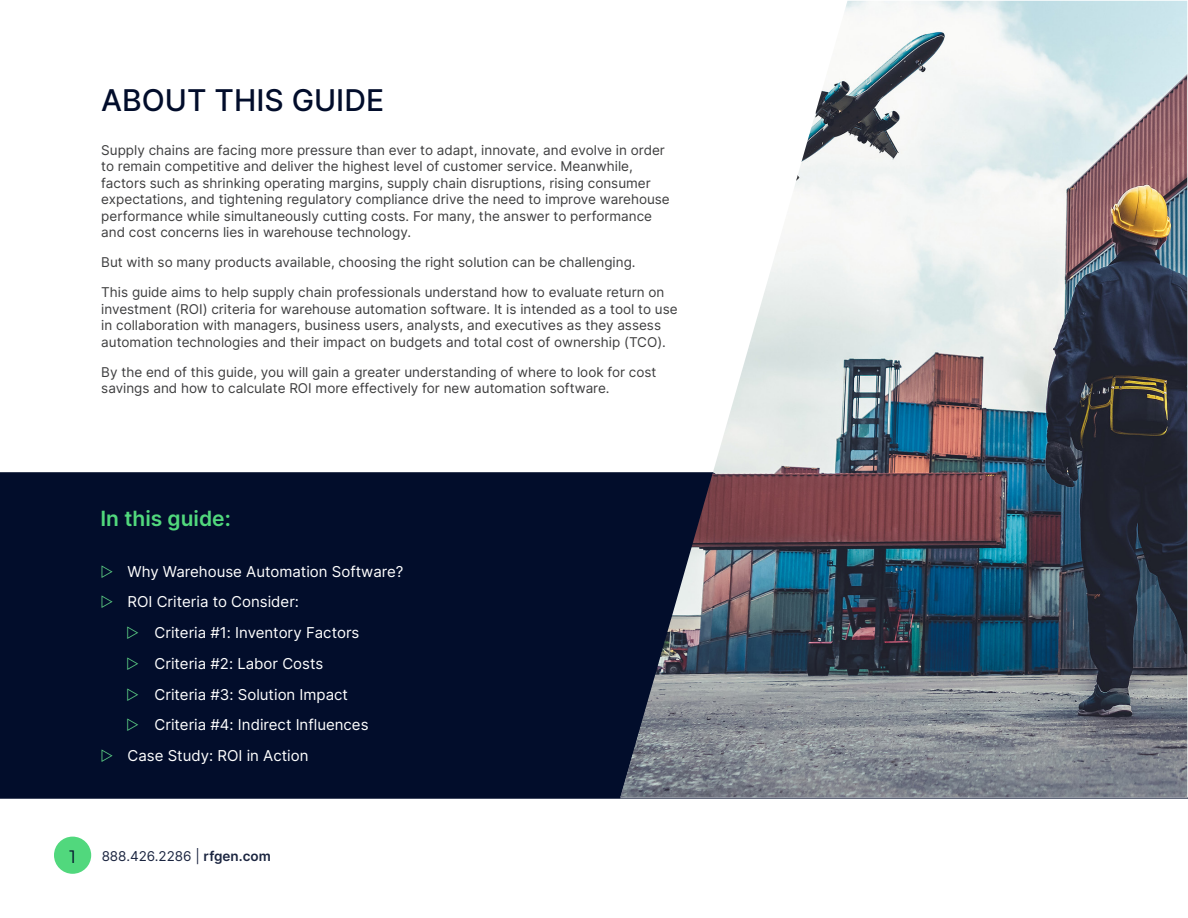
<style>
.page{position:relative;width:1188px;height:918px;background:#fff}
.page>*{position:absolute;margin:0;border:0;box-sizing:border-box;transform-origin:0 0}
.t1{font:500 30px "Inter";color:#020d2b}
.SubHeader{font:600 21px "Inter";color:#51d87d}
.t2{font:18px "Montserrat";color:#020d2b}
.t3{font:15px "Inter";color:#fff}
.t4{font:13.5px/16.5px "Inter";color:#3e3e3f}
.t5{font:13.5px "Inter";color:#1b2540}
.s1{font-weight:600}
</style>
<div class="page">
<div style="left:54px;top:837px;width:37px;height:37px;background:#51d87d;border-radius:50%"></div>
<hr style="left:0;top:798px;width:1188px;height:1px;background:#020d2b">
<div style="left:0;top:472px;width:714px;height:326px;background:#020d2b"></div>
<img style="left:620px;top:1px;width:567px;height:796px">
<svg style="left:102px;top:565px;width:11px;height:12px"></svg>
<svg style="left:102px;top:595px;width:11px;height:13px"></svg>
<svg style="left:127px;top:626px;width:11px;height:13px"></svg>
<svg style="left:127px;top:657px;width:11px;height:13px"></svg>
<svg style="left:127px;top:688px;width:11px;height:12px"></svg>
<svg style="left:127px;top:718px;width:11px;height:13px"></svg>
<svg style="left:102px;top:749px;width:11px;height:13px"></svg>
<p class="t1" style="left:101px;top:79px;width:284px">ABOUT THIS GUIDE</p>
<p class="t4" style="left:101px;top:141px;width:570px">Supply chains are facing more pressure than ever to adapt, innovate, and evolve in order to remain competitive and deliver the highest level of customer service. Meanwhile, factors such as shrinking operating margins, supply chain disruptions, rising consumer expectations, and tightening regulatory compliance drive the need to improve warehouse performance while simultaneously cutting costs. For many, the answer to performance and cost concerns lies in warehouse technology.</p>
<p class="t4" style="left:101px;top:254px;width:536px">But with so many products available, choosing the right solution can be challenging.</p>
<p class="t4" style="left:101px;top:284px;width:578px">This guide aims to help supply chain professionals understand how to evaluate return on investment (ROI) criteria for warehouse automation software. It is intended as a tool to use in collaboration with managers, business users, analysts, and executives as they assess automation technologies and their impact on budgets and total cost of ownership (TCO).</p>
<p class="t4" style="left:101px;top:363px;width:557px">By the end of this guide, you will gain a greater understanding of where to look for cost savings and how to calculate ROI more effectively for new automation software.</p>
<p class="SubHeader" style="left:101px;top:503px;width:132px">In this guide:</p>
<p class="t3" style="left:128px;top:560px;width:278px">Why Warehouse Automation Software?</p>
<p class="t3" style="left:128px;top:591px;width:173px">ROI Criteria to Consider:</p>
<p class="t3" style="left:155px;top:622px;width:206px">Criteria #1: Inventory Factors</p>
<p class="t3" style="left:155px;top:652px;width:170px">Criteria #2: Labor Costs</p>
<p class="t3" style="left:155px;top:683px;width:195px">Criteria #3: Solution Impact</p>
<p class="t3" style="left:155px;top:714px;width:215px">Criteria #4: Indirect Influences</p>
<p class="t3" style="left:128px;top:745px;width:182px">Case Study: ROI in Action</p>
<h3 class="t2" style="left:69px;top:844px;width:8px">1</h3>
<p class="t5" style="left:102px;top:847px;width:171px">888.426.2286 | <span class="s1">rfgen.com</span></p>
</div>
